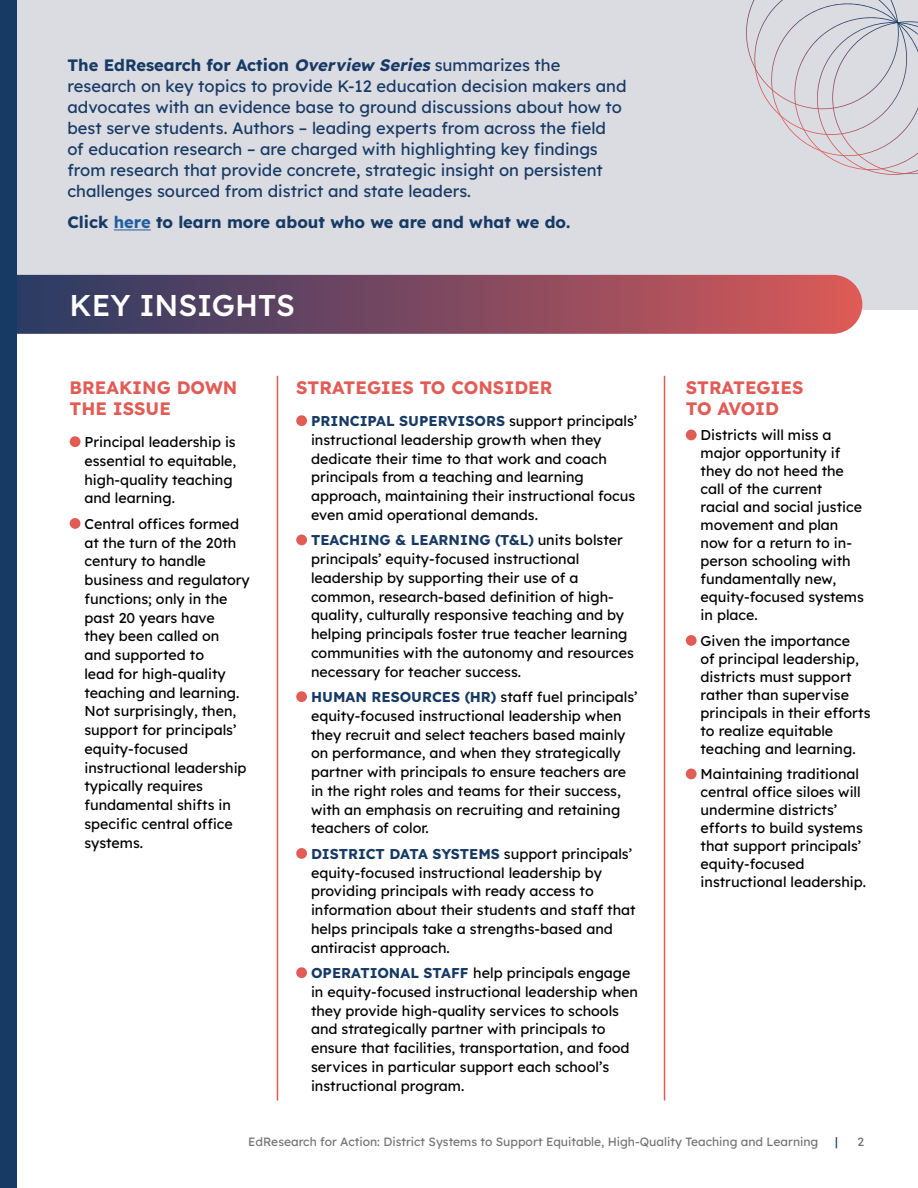
<style>
.page{position:relative;width:918px;height:1188px;background:#fff}
.page>*{position:absolute;margin:0;border:0;box-sizing:border-box;transform-origin:0 0}
.t1{font:500 30px "Lexend";color:#fff}
.t2{font:700 18px/21px "Lexend";color:#e25c56}
.t3{font:16.5px/21px "Lexend";color:#173a64}
.t4{font:700 16.5px "Lexend";color:#173a64}
.t5{font:14.25px/18.8px "Lexend";color:#000}
.t6{font:12px "Lexend";color:#767576}
.t7{font:12px "Lexend";color:#173a64}
.s1{font-weight:700}
.s2{font-weight:700;font-style:italic}
.s3{color:#215e9e}
.s4{font-weight:700;color:#173a64}
</style>
<div class="page">
<div style="left:0;top:0;width:918px;height:310px;background:#dbdbe2"></div>
<svg style="left:16px;top:275px;width:846px;height:59px;background:#7f4a60"></svg>
<hr style="left:114px;top:230px;width:37px;height:1px;background:#215e9e">
<div style="left:686px;top:430px;width:11px;height:10px;background:#e25c56;border-radius:50%"></div>
<div style="left:686px;top:635px;width:11px;height:11px;background:#e25c56;border-radius:50%"></div>
<div style="left:686px;top:769px;width:11px;height:10px;background:#e25c56;border-radius:50%"></div>
<div style="left:70px;top:436px;width:10px;height:11px;background:#e25c56;border-radius:50%"></div>
<div style="left:70px;top:518px;width:10px;height:11px;background:#e25c56;border-radius:50%"></div>
<div style="left:296px;top:415px;width:11px;height:11px;background:#e25c56;border-radius:50%"></div>
<div style="left:296px;top:535px;width:11px;height:10px;background:#e25c56;border-radius:50%"></div>
<div style="left:296px;top:691px;width:11px;height:11px;background:#e25c56;border-radius:50%"></div>
<div style="left:296px;top:848px;width:11px;height:11px;background:#e25c56;border-radius:50%"></div>
<div style="left:296px;top:967px;width:11px;height:11px;background:#e25c56;border-radius:50%"></div>
<hr style="left:664px;top:376px;width:1px;height:725px;background:#e25c56">
<hr style="left:277px;top:376px;width:1px;height:725px;background:#e25c56">
<svg style="left:746px;top:0;width:172px;height:175px"></svg>
<div style="left:0;top:0;width:16px;height:1188px;background:#173a64"></div>
<p class="t3" style="left:67px;top:53px;width:560px"><span class="s1">The EdResearch for Action</span> <span class="s2">Overview Series</span> summarizes the research on key topics to provide K-12 education decision makers and advocates with an evidence base to ground discussions about how to best serve students. Authors – leading experts from across the field<br>of education research – are charged with highlighting key findings from research that provide concrete, strategic insight on persistent challenges sourced from district and state leaders.</p>
<p class="t4" style="left:67px;top:211px;width:504px">Click <span class="s3">here</span> to learn more about who we are and what we do.</p>
<h1 class="t1" style="left:70px;top:283px;width:227px">KEY INSIGHTS</h1>
<p class="t2" style="left:70px;top:376px;width:169px">BREAKING DOWN<br>THE ISSUE</p>
<p class="t5" style="left:84px;top:432px;width:153px">Principal leadership is essential to equitable, high-quality teaching and learning.</p>
<p class="t5" style="left:84px;top:514px;width:167px">Central offices formed at the turn of the 20th century to handle business and regulatory functions; only in the past 20 years have<br>they been called on<br>and supported to<br>lead for high-quality teaching and learning.<br>Not surprisingly, then, support for principals’ equity-focused instructional leadership typically requires fundamental shifts in specific central office systems.</p>
<p class="t2" style="left:296px;top:376px;width:258px">STRATEGIES TO CONSIDER</p>
<p class="t5" style="left:311px;top:411px;width:328px"><span class="s4">PRINCIPAL SUPERVISORS</span> support principals’ instructional leadership growth when they dedicate their time to that work and coach principals from a teaching and learning approach, maintaining their instructional focus even amid operational demands.</p>
<p class="t5" style="left:311px;top:530px;width:324px"><span class="s4">TEACHING &amp; LEARNING (T&amp;L)</span> units bolster principals’ equity-focused instructional leadership by supporting their use of a common, research-based definition of high&shy;quality, culturally responsive teaching and by helping principals foster true teacher learning communities with the autonomy and resources necessary for teacher success.</p>
<p class="t5" style="left:311px;top:687px;width:328px"><span class="s4">HUMAN RESOURCES (HR)</span> staff fuel principals’ equity-focused instructional leadership when they recruit and select teachers based mainly on performance, and when they strategically partner with principals to ensure teachers are in the right roles and teams for their success, with an emphasis on recruiting and retaining teachers of color.</p>
<p class="t5" style="left:311px;top:844px;width:326px"><span class="s4">DISTRICT DATA SYSTEMS</span> support principals’ equity-focused instructional leadership by providing principals with ready access to information about their students and staff that helps principals take a strengths-based and antiracist approach.</p>
<p class="t5" style="left:311px;top:963px;width:329px"><span class="s4">OPERATIONAL STAFF</span> help principals engage in equity-focused instructional leadership when they provide high-quality services to schools and strategically partner with principals to ensure that facilities, transportation, and food services in particular support each school’s instructional program.</p>
<p class="t2" style="left:686px;top:376px;width:119px">STRATEGIES<br>TO AVOID</p>
<p class="t5" style="left:701px;top:425px;width:165px;line-height:18px">Districts will miss a major opportunity if they do not heed the call of the current racial and social justice movement and plan now for a return to in&shy;person schooling with fundamentally new, equity-focused systems in place.</p>
<p class="t5" style="left:701px;top:631px;width:172px;line-height:18px">Given the importance<br>of principal leadership, districts must support rather than supervise principals in their efforts to realize equitable teaching and learning.</p>
<p class="t5" style="left:701px;top:764px;width:167px;line-height:18px">Maintaining traditional central office siloes will undermine districts’ efforts to build systems that support principals’ equity-focused instructional leadership.</p>
<p class="t6" style="left:248px;top:1133px;width:572px">EdResearch for Action: District Systems to Support Equitable, High-Quality Teaching and Learning</p>
<p class="t7" style="left:835px;top:1133px;width:4px">|</p>
<p class="t6" style="left:857px;top:1133px;width:8px">2</p>
</div>
